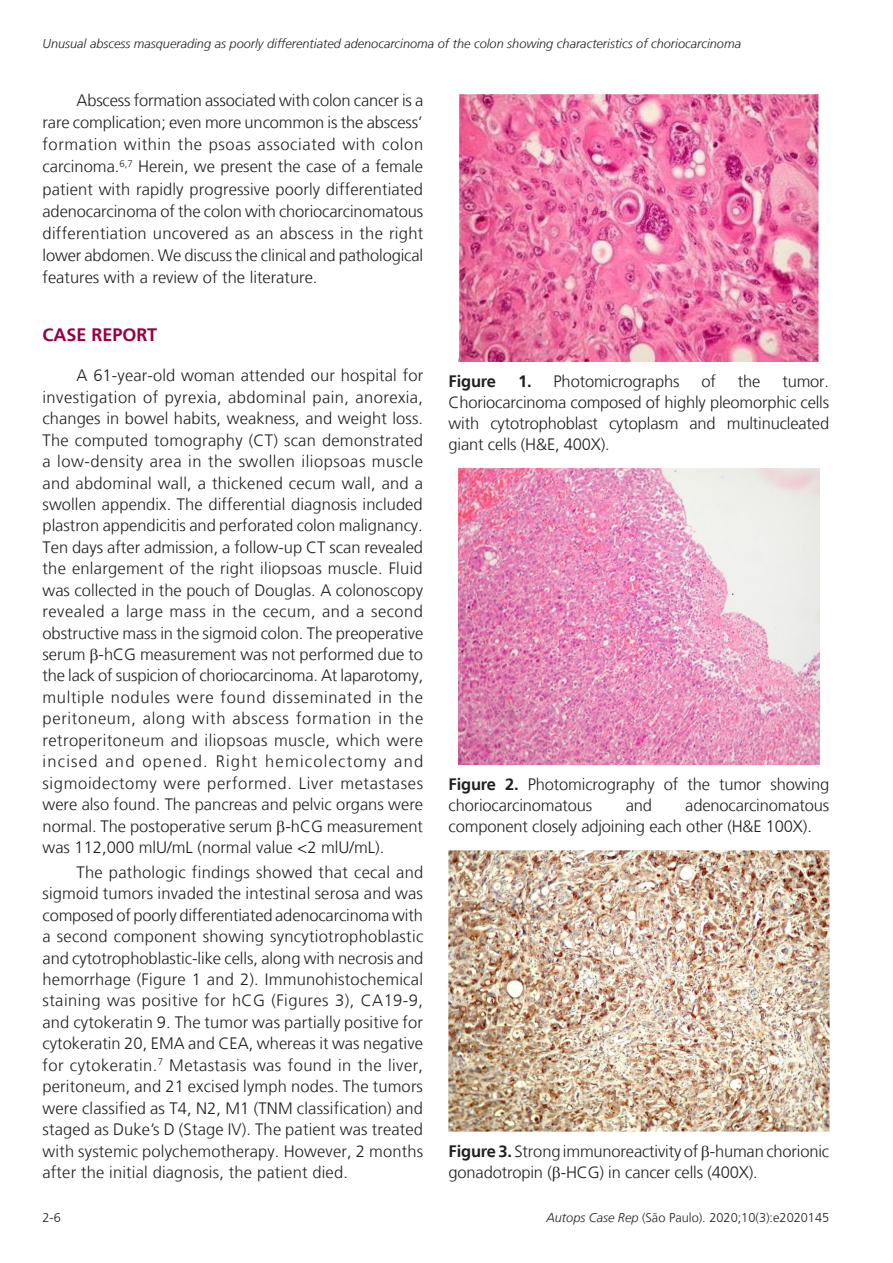
<style>
.page{position:relative;width:893px;height:1263px;background:#fff}
.page>*{position:absolute;margin:0;border:0;box-sizing:border-box;transform-origin:0 0}
.Heading1{font:700 18px "Frutiger LT";color:#970044}
.Paragraph{font:300 16.5px/21.5px "Frutiger LT";color:#231f20;text-align:justify}
.FigureCaption{font:300 16.5px/21px "Frutiger LT";letter-spacing:-.01em;color:#231f20}
.FigureCaption-2{font:700 16.5px "Frutiger LT";letter-spacing:-.01em;color:#231f20}
.t1{font:italic 300 12.75px "Frutiger LT";color:#231f20}
.t2{font:300 12.75px "Frutiger LT";color:#231f20}
.s1{font-weight:700}
.s2{font-style:italic}
</style>
<div class="page">
<img style="left:458px;top:94px;width:361px;height:268px">
<img style="left:458px;top:468px;width:362px;height:296px">
<img style="left:449px;top:850px;width:380px;height:282px">
<p class="t1" style="left:43px;top:37px;width:700px">Unusual abscess masquerading as poorly differentiated adenocarcinoma of the colon showing characteristics of choriocarcinoma</p>
<p class="Paragraph" style="left:43px;top:89px;width:382px;line-height:22.2px;text-indent:34px">Abscess formation associated with colon cancer is a rare complication; even more uncommon is the abscess’ formation within the psoas associated with colon carcinoma.<sup>6,7</sup> Herein, we present the case of a female patient with rapidly progressive poorly differentiated adenocarcinoma of the colon with choriocarcinomatous differentiation uncovered as an abscess in the right lower abdomen. We discuss the clinical and pathological features with a review of the literature.</p>
<p class="Heading1" style="left:43px;top:324px;width:116px">CASE REPORT</p>
<p class="Paragraph" style="left:43px;top:365px;width:382px;text-indent:34px">A 61-year-old woman attended our hospital for investigation of pyrexia, abdominal pain, anorexia, changes in bowel habits, weakness, and weight loss.<br>The computed tomography (CT) scan demonstrated a low-density area in the swollen iliopsoas muscle and abdominal wall, a thickened cecum wall, and a swollen appendix. The differential diagnosis included plastron appendicitis and perforated colon malignancy.<br>Ten days after admission, a follow-up CT scan revealed the enlargement of the right iliopsoas muscle. Fluid was collected in the pouch of Douglas. A colonoscopy revealed a large mass in the cecum, and a second obstructive mass in the sigmoid colon. The preoperative serum -hCG measurement was not performed due to the lack of suspicion of choriocarcinoma. At laparotomy, multiple nodules were found disseminated in the peritoneum, along with abscess formation in the retroperitoneum and iliopsoas muscle, which were incised and opened. Right hemicolectomy and sigmoidectomy were performed. Liver metastases were also found. The pancreas and pelvic organs were normal. The postoperative serum -hCG measurement was 112,000 mlU/mL (normal value &lt;2 mlU/mL).</p>
<p class="Paragraph" style="left:43px;top:862px;width:382px;text-indent:34px">The pathologic findings showed that cecal and sigmoid tumors invaded the intestinal serosa and was composed of poorly differentiated adenocarcinoma with a second component showing syncytiotrophoblastic and cytotrophoblastic-like cells, along with necrosis and hemorrhage (Figure 1 and 2). Immunohistochemical staining was positive for hCG (Figures 3), CA19-9, and cytokeratin 9. The tumor was partially positive for cytokeratin 20, EMA and CEA, whereas it was negative for cytokeratin.<sup>7</sup> Metastasis was found in the liver, peritoneum, and 21 excised lymph nodes. The tumors were classified as T4, N2, M1 (TNM classification) and staged as Duke’s D (Stage IV). The patient was treated with systemic polychemotherapy. However, 2 months after the initial diagnosis, the patient died.</p>
<p class="FigureCaption-2" style="left:449px;top:371px;width:49px">Figure</p>
<p class="FigureCaption" style="left:518px;top:371px;width:163px"><span class="s1">1.</span> Photomicrographs</p>
<p class="FigureCaption" style="left:701px;top:371px;width:16px">of</p>
<p class="FigureCaption" style="left:738px;top:371px;width:24px">the</p>
<p class="FigureCaption" style="left:449px;top:371px;width:382px;text-align:justify;text-indent:334px">tumor.<br>Choriocarcinoma composed of highly pleomorphic cells with cytotrophoblast cytoplasm and multinucleated giant cells (H&amp;E, 400X).</p>
<p class="FigureCaption" style="left:449px;top:773px;width:382px"><span class="s1">Figure 2.</span> Photomicrography of the tumor showing choriocarcinomatous</p>
<p class="FigureCaption" style="left:449px;top:794px;width:382px;text-indent:237px">adenocarcinomatous component closely adjoining each other (H&amp;E 100X).</p>
<p class="FigureCaption" style="left:626px;top:794px;width:28px">and</p>
<p class="FigureCaption" style="left:449px;top:1141px;width:382px"><span class="s1">Figure 3.</span> Strong immunoreactivity of -human chorionic gonadotropin ( -HCG) in cancer cells (400X).</p>
<p class="t2" style="left:43px;top:1210px;width:20px">2-6</p>
<p class="t2" style="left:546px;top:1210px;width:284px"><span class="s2">Autops Case Rep</span> (São Paulo). 2020;10(3):e2020145</p>
</div>
